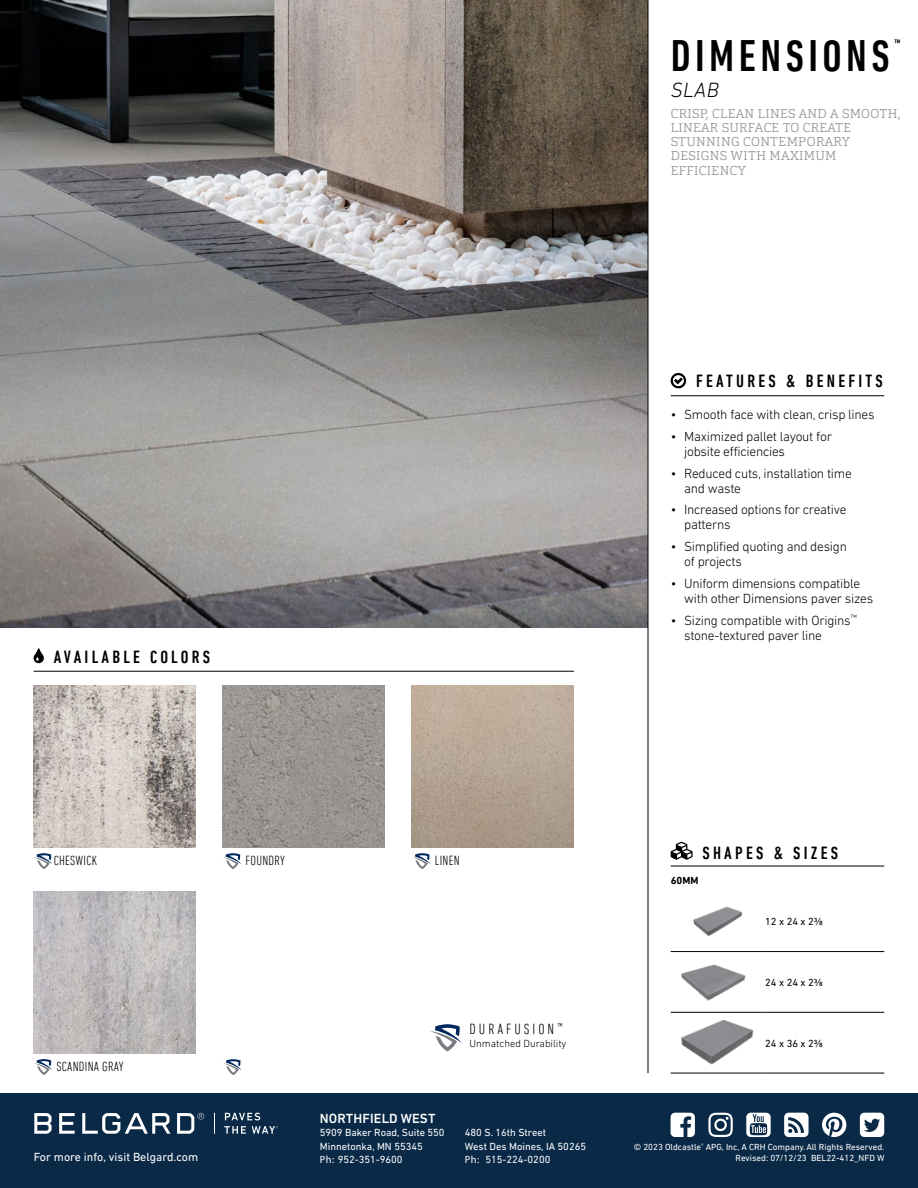
<style>
.page{position:relative;width:918px;height:1188px;background:#fff}
.page>*{position:absolute;margin:0;border:0;box-sizing:border-box;transform-origin:0 0}
.t1{font:500 condensed 45px "DIN Next LT Pro";letter-spacing:.1em;color:#000}
.t2{font:italic 300 21px "DIN Next LT Pro";color:#000}
.t3{font:500 condensed 18px "DIN Next LT Pro";letter-spacing:.18em;color:#000}
.t4{font:300 condensed 15px "DIN Next LT Pro";letter-spacing:.2em;color:#000}
.t5{font:300 13.5px/15px "DIN Next LT Pro";letter-spacing:-.02em;color:#000}
.t6{font:300 condensed 13.5px "DIN Next LT Pro";letter-spacing:.02em;color:#000}
.t7{font:500 13.5px "DIN Next LT Pro";letter-spacing:.01em;color:#fff}
.t8{font:300 12.75px/14.2px "Cargan";letter-spacing:.025em;color:#959b9f}
.t9{font:12px "DIN Next LT Pro";color:#fff}
.t10{font:10.5px/13.5px "DIN Next LT Pro";color:#fff}
.t11{font:10.5px "DIN Next LT Pro";color:#000}
.t12{font:300 10.5px "DIN Next LT Pro";color:#000}
.t13{font:700 10.5px "DIN Next LT Pro";color:#000}
.t14{font:500 condensed 9.6px "DIN Next LT Pro";color:#000}
.t15{font:9px "DIN Next LT Pro";color:#fff}
.s1{font-family:"Myriad Pro"}
</style>
<div class="page">
<div style="left:0;top:1094px;width:918px;height:94px;background:#0a2947"></div>
<hr style="left:671px;top:396px;width:213px;height:1px;background:#000">
<svg style="left:671px;top:373px;width:15px;height:15px"></svg>
<img style="left:0;top:0;width:648px;height:628px">
<img style="left:412px;top:686px;width:162px;height:162px">
<img style="left:34px;top:892px;width:162px;height:162px">
<img style="left:34px;top:686px;width:162px;height:162px">
<img style="left:223px;top:686px;width:162px;height:162px">
<hr style="left:34px;top:671px;width:540px;height:1px;background:#000">
<svg style="left:34px;top:648px;width:10px;height:15px"></svg>
<svg style="left:430px;top:1024px;width:32px;height:27px"></svg>
<svg style="left:34px;top:853px;width:18px;height:16px"></svg>
<svg style="left:223px;top:853px;width:18px;height:16px"></svg>
<svg style="left:412px;top:853px;width:19px;height:16px"></svg>
<svg style="left:34px;top:1059px;width:18px;height:16px"></svg>
<svg style="left:223px;top:1059px;width:19px;height:16px"></svg>
<hr style="left:671px;top:866px;width:213px;height:1px;background:#000">
<svg style="left:671px;top:842px;width:22px;height:18px"></svg>
<hr style="left:671px;top:951px;width:94px;height:1px;background:#000">
<hr style="left:765px;top:951px;width:119px;height:1px;background:#000">
<hr style="left:671px;top:1012px;width:94px;height:1px;background:#000">
<hr style="left:765px;top:1012px;width:119px;height:1px;background:#000">
<hr style="left:671px;top:1073px;width:94px;height:1px;background:#000">
<hr style="left:765px;top:1073px;width:119px;height:1px;background:#000">
<img style="left:693px;top:906px;width:50px;height:30px">
<img style="left:681px;top:964px;width:65px;height:37px">
<img style="left:681px;top:1019px;width:73px;height:46px">
<hr style="left:648px;top:0;width:1px;height:1073px;background:#000">
<svg style="left:860px;top:1113px;width:24px;height:24px"></svg>
<svg style="left:784px;top:1113px;width:25px;height:24px"></svg>
<svg style="left:746px;top:1113px;width:25px;height:24px"></svg>
<svg style="left:708px;top:1113px;width:25px;height:24px"></svg>
<svg style="left:671px;top:1113px;width:24px;height:24px"></svg>
<svg style="left:225px;top:1113px;width:35px;height:7px"></svg>
<svg style="left:224px;top:1126px;width:22px;height:8px"></svg>
<svg style="left:34px;top:1113px;width:18px;height:21px"></svg>
<svg style="left:59px;top:1113px;width:16px;height:21px"></svg>
<svg style="left:82px;top:1113px;width:88px;height:21px"></svg>
<svg style="left:177px;top:1113px;width:27px;height:21px"></svg>
<svg style="left:214px;top:1113px;width:1px;height:21px"></svg>
<svg style="left:252px;top:1126px;width:26px;height:8px"></svg>
<svg style="left:822px;top:1113px;width:24px;height:24px"></svg>
<h1 class="t1" style="left:671px;top:31px;width:221px">DIMENSIONS</h1>
<p class="t14" style="left:894px;top:37px;width:8px">™</p>
<h2 class="t2" style="left:671px;top:77px;width:50px">SLAB</h2>
<p class="t8" style="left:671px;top:106px;width:231px">CRISP, CLEAN LINES AND A SMOOTH,<br>LINEAR SURFACE TO CREATE<br>STUNNING CONTEMPORARY<br>DESIGNS WITH MAXIMUM<br>EFFICIENCY</p>
<h3 class="t3" style="left:54px;top:647px;width:158px">AVAILABLE COLORS</h3>
<h3 class="t3" style="left:696px;top:371px;width:188px">FEATURES &amp; BENEFITS</h3>
<p class="t5" style="left:671px;top:407px;width:205px">• Smooth face with clean, crisp lines</p>
<p class="t5" style="left:684px;top:429px;width:149px;text-indent:-14px">• Maximized pallet layout for jobsite efficiencies</p>
<p class="t5" style="left:684px;top:465px;width:169px;text-indent:-14px">• Reduced cuts, installation time and waste</p>
<p class="t5" style="left:684px;top:502px;width:164px;text-indent:-14px">• Increased options for creative patterns</p>
<p class="t5" style="left:684px;top:539px;width:164px;text-indent:-14px">• Simplified quoting and design of projects</p>
<p class="t5" style="left:684px;top:576px;width:191px;text-indent:-14px">• Uniform dimensions compatible with other Dimensions paver sizes</p>
<p class="t5" style="left:684px;top:612px;width:174px;text-indent:-14px">• Sizing compatible with Origins<sup>™ </sup>stone-textured paver line</p>
<p class="t6" style="left:54px;top:853px;width:45px">CHESWICK</p>
<p class="t6" style="left:246px;top:853px;width:41px">FOUNDRY</p>
<p class="t6" style="left:435px;top:853px;width:26px">LINEN</p>
<p class="t6" style="left:57px;top:1058px;width:68px">SCANDINA GRAY</p>
<p class="t4" style="left:470px;top:1021px;width:95px">DURAFUSION <sup>™</sup></p>
<p class="t12" style="left:470px;top:1037px;width:98px">Unmatched Durability</p>
<p class="t9" style="left:34px;top:1150px;width:166px">For more info, visit Belgard.com</p>
<p class="t7" style="left:320px;top:1110px;width:117px">NORTHFIELD WEST</p>
<p class="t10" style="left:320px;top:1126px;width:126px">5909 Baker Road, Suite 550<br>Minnetonka, MN 55345<br><span class="s1">Ph:</span> 952-351-9600</p>
<p class="t10" style="left:465px;top:1126px;width:123px">480 S. 16th Street<br>West Des Moines, IA 50265<br><span class="s1">Ph:</span> 515-224-0200</p>
<h3 class="t3" style="left:703px;top:842px;width:137px">SHAPES &amp; SIZES</h3>
<p class="t13" style="left:671px;top:874px;width:29px">60MM</p>
<p class="t11" style="left:765px;top:915px;width:59px">12 x 24 x 23/8</p>
<p class="t11" style="left:765px;top:976px;width:59px">24 x 24 x 23/8</p>
<p class="t11" style="left:765px;top:1037px;width:59px">24 x 36 x 23/8</p>
<p class="t15" style="left:634px;top:1142px;width:252px">© 2023 Oldcastle<sup>®</sup> APG, Inc, A CRH Company.All Rights Reserved.</p>
<p class="t15" style="left:736px;top:1153px;width:150px">Revised: 07/12/23 BEL22-412_NFD W</p>
</div>
